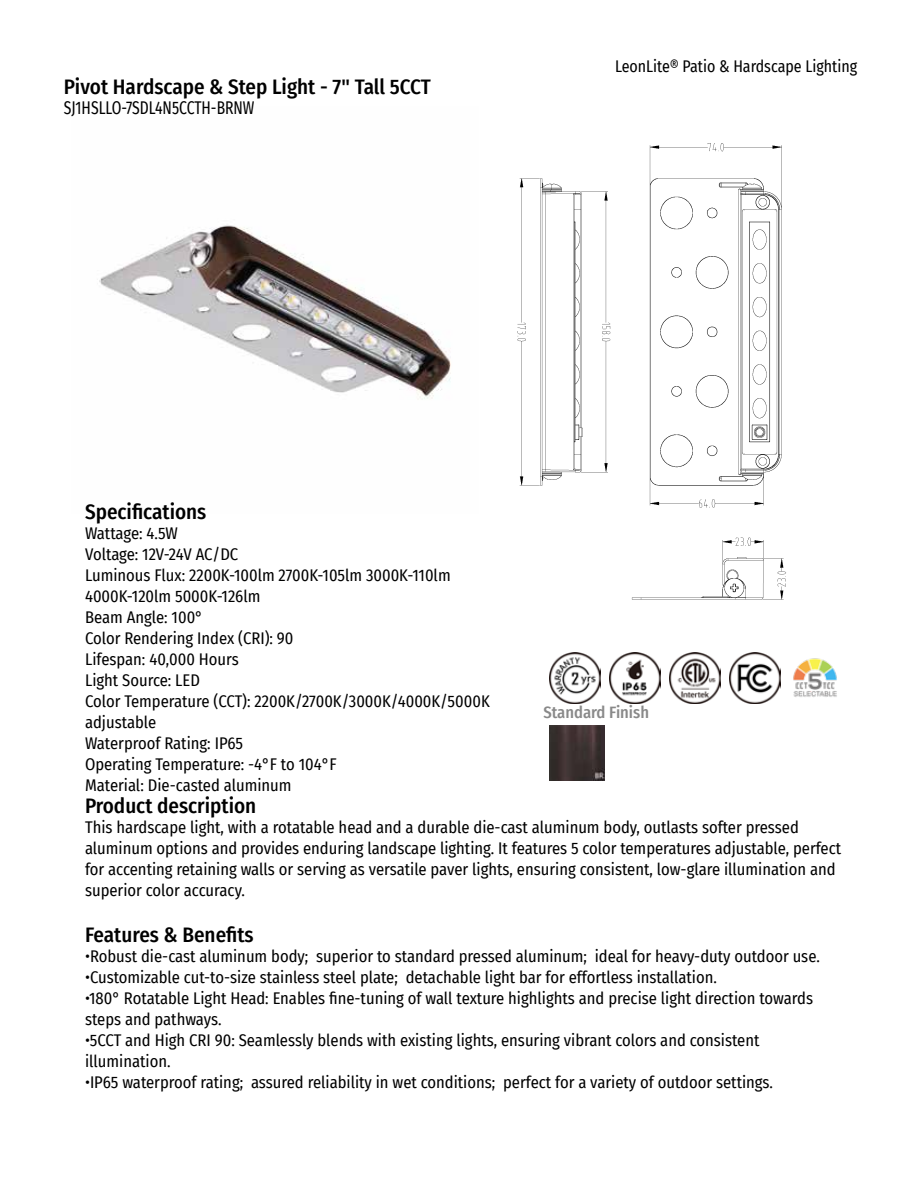
<style>
.page{position:relative;width:918px;height:1188px;background:#fff}
.page>*{position:absolute;margin:0;border:0;box-sizing:border-box;transform-origin:0 0}
.t1{font:500 21px "Fira Sans Condensed";color:#000}
.t2{font:18px "Fira Sans Condensed";color:#000;scale:.86 1}
.t3{font:16.5px/21px "Fira Sans Condensed";color:#000}
.t4{font:16.5px "Fira Sans Condensed";color:#000;scale:.96 1}
.t5{font:500 16.5px "Fira Sans Condensed";color:#898989}
</style>
<div class="page">
<img style="left:517px;top:143px;width:269px;height:457px">
<img style="left:99px;top:225px;width:352px;height:175px">
<img style="left:549px;top:653px;width:51px;height:51px">
<img style="left:549px;top:725px;width:56px;height:55px">
<img style="left:609px;top:653px;width:51px;height:51px">
<img style="left:669px;top:653px;width:51px;height:51px">
<img style="left:729px;top:653px;width:51px;height:51px">
<img style="left:793px;top:658px;width:44px;height:39px">
<p class="t1" style="left:64px;top:70px;width:369px">Pivot Hardscape &amp; Step Light - 7" Tall 5CCT</p>
<p class="t2" style="left:64px;top:95px;width:223px">SJ1HSLLO-7SDL4N5CCTH-BRNW</p>
<p class="t1" style="left:85px;top:495px;width:123px">Specifications</p>
<p class="t4" style="left:615px;top:54px;width:254px">LeonLite® Patio &amp; Hardscape Lighting</p>
<p class="t3" style="left:85px;top:523px;width:406px">Wattage: 4.5W<br>Voltage: 12V-24V AC/DC<br>Luminous Flux: 2200K-100lm 2700K-105lm 3000K-110lm<br>4000K-120lm 5000K-126lm<br>Beam Angle: 100°<br>Color Rendering Index (CRI): 90<br>Lifespan: 40,000 Hours<br>Light Source: LED<br>Color Temperature (CCT): 2200K/2700K/3000K/4000K/5000K adjustable<br>Waterproof Rating: IP65<br>Operating Temperature: -4°F to 104°F<br>Material: Die-casted aluminum</p>
<p class="t3" style="left:85px;top:817px;width:758px">This hardscape light, with a rotatable head and a durable die-cast aluminum body, outlasts softer pressed aluminum options and provides enduring landscape lighting. It features 5 color temperatures adjustable, perfect for accenting retaining walls or serving as versatile paver lights, ensuring consistent, low-glare illumination and superior color accuracy.</p>
<p class="t5" style="left:543px;top:699px;width:107px">Standard Finish</p>
<p class="t1" style="left:85px;top:789px;width:173px">Product description</p>
<p class="t1" style="left:85px;top:918px;width:170px">Features &amp; Benefits</p>
<p class="t3" style="left:85px;top:946px;width:736px">•Robust die-cast aluminum body; superior to standard pressed aluminum; ideal for heavy-duty outdoor use.</p>
<p class="t3" style="left:85px;top:967px;width:633px">•Customizable cut-to-size stainless steel plate; detachable light bar for effortless installation.</p>
<p class="t3" style="left:85px;top:988px;width:730px">•180° Rotatable Light Head: Enables fine-tuning of wall texture highlights and precise light direction towards steps and pathways.</p>
<p class="t3" style="left:85px;top:1030px;width:676px">•5CCT and High CRI 90: Seamlessly blends with existing lights, ensuring vibrant colors and consistent illumination.</p>
<p class="t3" style="left:85px;top:1072px;width:690px">•IP65 waterproof rating; assured reliability in wet conditions; perfect for a variety of outdoor settings.</p>
</div>
